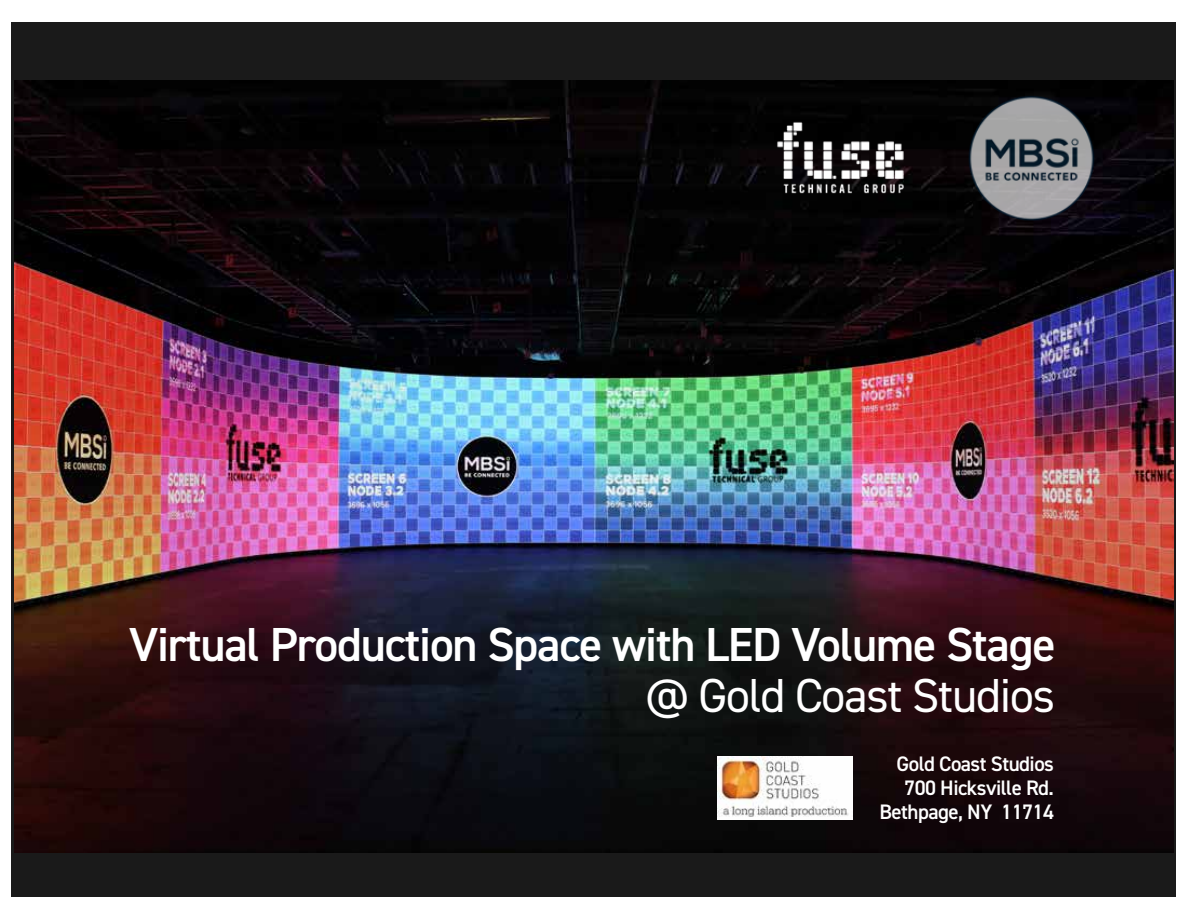
<style>
.page{position:relative;width:1188px;height:918px;background:#fff}
.page>*{position:absolute;margin:0;border:0;box-sizing:border-box;transform-origin:0 0}
.t1{font:600 47.85px "DIN2014";letter-spacing:-.025em;color:#fff}
.t2{font:47.85px "DIN2014";letter-spacing:-.025em;color:#fff}
.t3{font:600 21px/24px "DIN2014";letter-spacing:-.025em;color:#fff;text-align:right}
</style>
<div class="page">
<div style="left:11px;top:22px;width:1165px;height:874px;background:#1a1a1a"></div>
<img style="left:14px;top:80px;width:1160px;height:773px">
<img style="left:717px;top:756px;width:135px;height:63px">
<img style="left:965px;top:93px;width:132px;height:130px">
<img style="left:745px;top:90px;width:191px;height:136px">
<h1 class="t1" style="left:129px;top:613px;width:928px">Virtual Production Space with LED Volume Stage</h1>
<h1 class="t2" style="left:646px;top:665px;width:411px">@ Gold Coast Studios</h1>
<p class="t3" style="left:879px;top:751px;width:176px">Gold Coast Studios<br>700 Hicksville Rd.<br>Bethpage, NY 11714</p>
</div>
